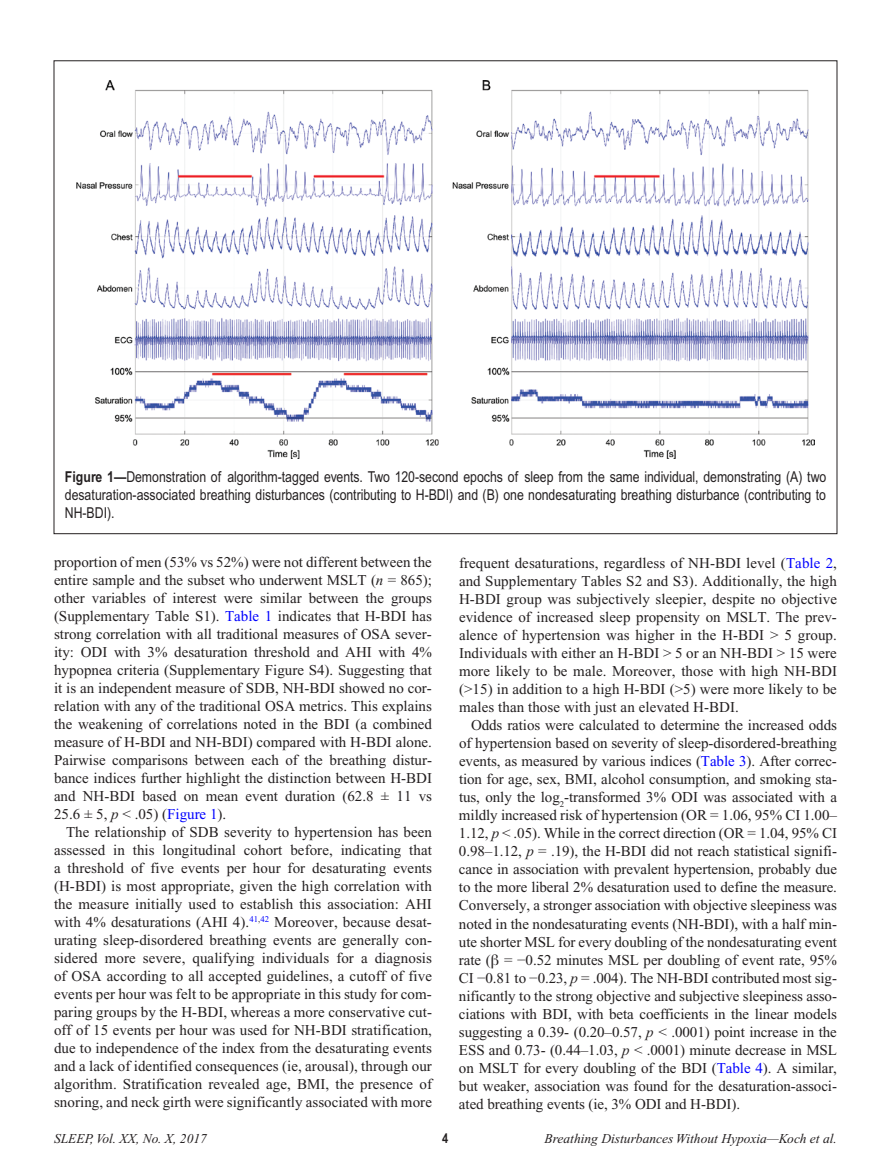
<style>
.page{position:relative;width:891px;height:1175px;background:#fff}
.page>*{position:absolute;margin:0;border:0;box-sizing:border-box;transform-origin:0 0}
.t1{font:15px/18px "Times New Roman";color:#231f20;text-align:justify}
.t2{font:15px/18px "Arial Narrow MT Std";color:#231f20;text-align:justify}
.t3{font:italic 13.5px "Times New Roman";color:#231f20}
.t4{font:700 13.5px "Arial Narrow";color:#231f20}
.s1{font-weight:700}
.s2{font-style:italic}
.s3{color:#00f}
.s4{font-family:"Gandhari Unicode"}
</style>
<div class="page">
<img style="left:77px;top:81px;width:737px;height:377px">
<p class="t2" style="left:65px;top:468px;width:763px"><span class="s1">Figure 1—</span>Demonstration of algorithm-tagged events. Two 120-second epochs of sleep from the same individual, demonstrating (A) two desaturation-associated breathing disturbances (contributing to H-BDI) and (B) one nondesaturating breathing disturbance (contributing to NH-BDI).</p>
<p class="t1" style="left:54px;top:553px;width:380px">proportion of men (53% vs 52%) were not different between the entire sample and the subset who underwent MSLT (<span class="s2">n</span> = 865); other variables of interest were similar between the groups (Supplementary Table S1). <span class="s3">Table 1</span> indicates that H-BDI has strong correlation with all traditional measures of OSA sever&shy;ity: ODI with 3% desaturation threshold and AHI with 4% hypopnea criteria (Supplementary Figure S4). Suggesting that it is an independent measure of SDB, NH-BDI showed no cor&shy;relation with any of the traditional OSA metrics. This explains the weakening of correlations noted in the BDI (a combined measure of H-BDI and NH-BDI) compared with H-BDI alone.<br>Pairwise comparisons between each of the breathing distur&shy;bance indices further highlight the distinction between H-BDI and NH-BDI based on mean event duration (62.8 ± 11 vs 25.6 ± 5, <span class="s2">p</span> &lt; .05) (<span class="s3">Figure 1</span>).</p>
<p class="t1" style="left:54px;top:823px;width:380px;text-indent:12px">The relationship of SDB severity to hypertension has been assessed in this longitudinal cohort before, indicating that a threshold of five events per hour for desaturating events (H-BDI) is most appropriate, given the high correlation with the measure initially used to establish this association: AHI with 4% desaturations (AHI 4).<sup>41</sup><sup>,</sup><sup>42</sup> Moreover, because desat&shy;urating sleep-disordered breathing events are generally con&shy;sidered more severe, qualifying individuals for a diagnosis of OSA according to all accepted guidelines, a cutoff of five events per hour was felt to be appropriate in this study for com&shy;paring groups by the H-BDI, whereas a more conservative cut&shy;off of 15 events per hour was used for NH-BDI stratification, due to independence of the index from the desaturating events and a lack of identified consequences (ie, arousal), through our algorithm. Stratification revealed age, BMI, the presence of snoring, and neck girth were significantly associated with more</p>
<p class="t1" style="left:459px;top:554px;width:380px">frequent desaturations, regardless of NH-BDI level (<span class="s3">Table 2</span>, and Supplementary Tables S2 and S3). Additionally, the high H-BDI group was subjectively sleepier, despite no objective evidence of increased sleep propensity on MSLT. The prev&shy;alence of hypertension was higher in the H-BDI &gt; 5 group.<br>Individuals with either an H-BDI &gt; 5 or an NH-BDI &gt; 15 were more likely to be male. Moreover, those with high NH-BDI (&gt;15) in addition to a high H-BDI (&gt;5) were more likely to be males than those with just an elevated H-BDI.</p>
<p class="t1" style="left:459px;top:716px;width:380px;text-indent:12px">Odds ratios were calculated to determine the increased odds of hypertension based on severity of sleep-disordered-breathing events, as measured by various indices (<span class="s3">Table 3</span>). After correc&shy;tion for age, sex, BMI, alcohol consumption, and smoking sta&shy;tus, only the log<sub>2</sub>-transformed 3% ODI was associated with a mildly increased risk of hypertension (OR = 1.06, 95% CI 1.00– 1.12, <span class="s2">p</span> &lt; .05). While in the correct direction (OR = 1.04, 95% CI 0.98–1.12, <span class="s2">p</span> = .19), the H-BDI did not reach statistical signifi&shy;cance in association with prevalent hypertension, probably due to the more liberal 2% desaturation used to define the measure.<br>Conversely, a stronger association with objective sleepiness was noted in the nondesaturating events (NH-BDI), with a half min&shy;ute shorter MSL for every doubling of the nondesaturating event rate (<span class="s4">β</span> = −0.52 minutes MSL per doubling of event rate, 95% CI −0.81 to −0.23, <span class="s2">p</span> = .004). The NH-BDI contributed most sig&shy;nificantly to the strong objective and subjective sleepiness asso&shy;ciations with BDI, with beta coefficients in the linear models suggesting a 0.39- (0.20–0.57, <span class="s2">p</span> &lt; .0001) point increase in the ESS and 0.73- (0.44–1.03, <span class="s2">p</span> &lt; .0001) minute decrease in MSL on MSLT for every doubling of the BDI (<span class="s3">Table 4</span>). A similar, but weaker, association was found for the desaturation-associ&shy;ated breathing events (ie, 3% ODI and H-BDI).</p>
<p class="t3" style="left:54px;top:1131px;width:154px">SLEEP, Vol. XX, No. X, 2017</p>
<p class="t4" style="left:442px;top:1127px;width:8px">4</p>
<p class="t3" style="left:545px;top:1131px;width:294px">Breathing Disturbances Without Hypoxia—Koch et al.</p>
</div>
